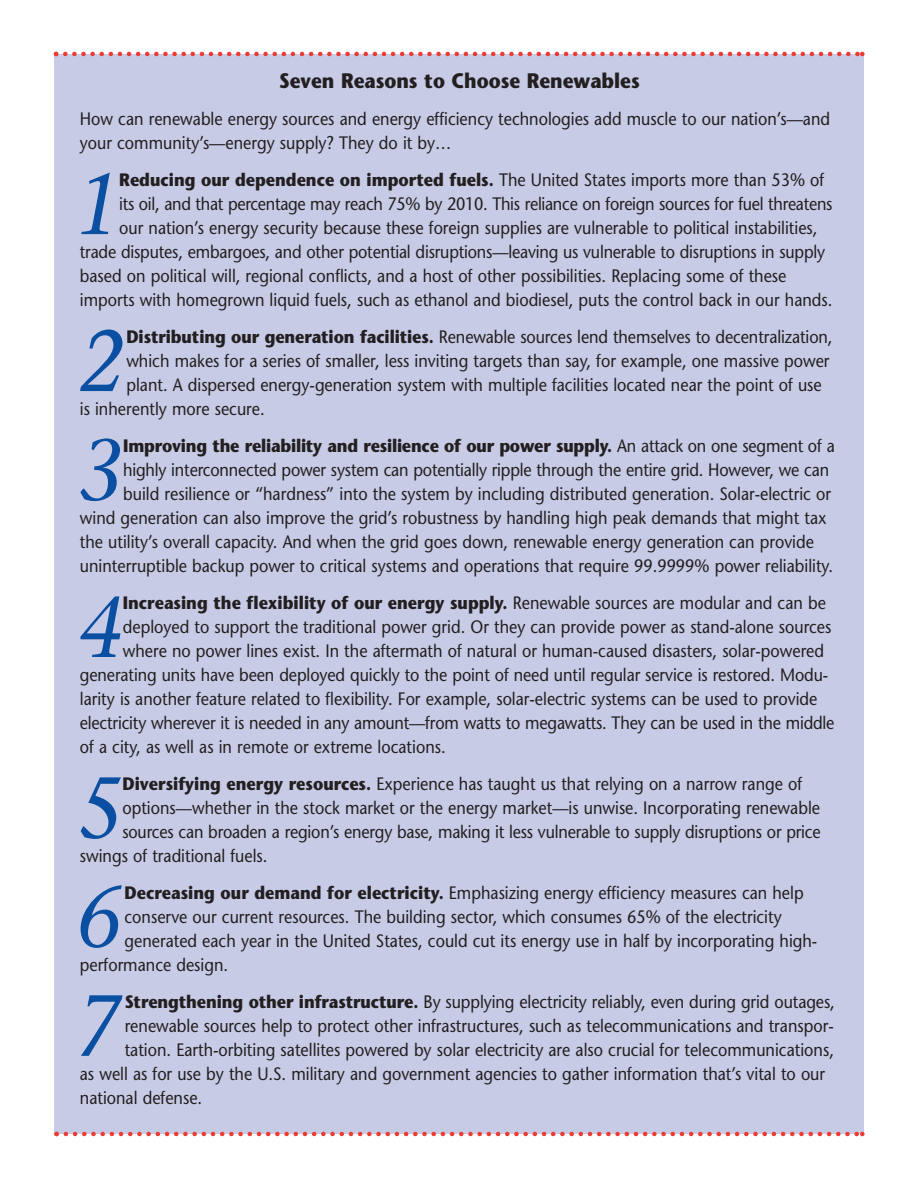
<style>
.page{position:relative;width:918px;height:1188px;background:#fff}
.page>*{position:absolute;margin:0;border:0;box-sizing:border-box;transform-origin:0 0}
.t1{font:italic 86.55px "Stone Serif";color:#0a4fa2;scale:.9 1}
.t2{font:700 21px "Stone Sans";color:#231f20;scale:.9 1}
.t3{font:18px/24px "Stone Sans";color:#231f20;scale:.9 1}
.t4{font:700 18px "Stone Sans";color:#231f20;scale:.9 1}
.s1{font-weight:400}
.s2{font-weight:700}
</style>
<div class="page">
<div style="left:54px;top:54px;width:810px;height:1080px;background:#c7cbe6"></div>
<svg style="left:54px;top:52px;width:811px;height:4px"></svg>
<svg style="left:54px;top:1132px;width:811px;height:4px"></svg>
<p class="t2" style="left:279px;top:73px;width:402px">Seven Reasons to Choose Renewables</p>
<p class="t3" style="left:80px;top:109px;width:835px">How can renewable energy sources and energy efficiency technologies add muscle to our nation’s—and your community’s—energy supply? They do it by…</p>
<h1 class="t1" style="left:75px;top:170px;width:51px">1</h1>
<p class="t4" style="left:119px;top:173px;width:785px">Reducing our dependence on imported fuels. <span class="s1">The United States imports more than 53% of</span></p>
<p class="t3" style="left:119px;top:194px;width:794px">its oil, and that percentage may reach 75% by 2010. This reliance on foreign sources for fuel threatens</p>
<p class="t3" style="left:119px;top:218px;width:777px">our nation’s energy security because these foreign supplies are vulnerable to political instabilities,</p>
<p class="t3" style="left:80px;top:242px;width:830px">trade disputes, embargoes, and other potential disruptions—leaving us vulnerable to disruptions in supply</p>
<p class="t3" style="left:80px;top:266px;width:787px">based on political will, regional conflicts, and a host of other possibilities. Replacing some of these</p>
<p class="t3" style="left:80px;top:290px;width:838px">imports with homegrown liquid fuels, such as ethanol and biodiesel, puts the control back in our hands.</p>
<h1 class="t1" style="left:79px;top:327px;width:51px">2</h1>
<p class="t3" style="left:126px;top:327px;width:786px"><span class="s2">Distributing our generation facilities.</span> Renewable sources lend themselves to decentralization,</p>
<p class="t3" style="left:126px;top:351px;width:783px">which makes for a series of smaller, less inviting targets than say, for example, one massive power</p>
<p class="t3" style="left:126px;top:375px;width:774px">plant. A dispersed energy-generation system with multiple facilities located near the point of use</p>
<p class="t3" style="left:80px;top:399px;width:207px">is inherently more secure.</p>
<h1 class="t1" style="left:79px;top:436px;width:51px">3</h1>
<p class="t4" style="left:123px;top:439px;width:792px">Improving the reliability and resilience of our power supply. <span class="s1">An attack on one segment of a</span></p>
<p class="t3" style="left:123px;top:460px;width:786px">highly interconnected power system can potentially ripple through the entire grid. However, we can</p>
<p class="t3" style="left:123px;top:484px;width:788px">build resilience or “hardness” into the system by including distributed generation. Solar-electric or</p>
<p class="t3" style="left:80px;top:508px;width:831px">wind generation can also improve the grid’s robustness by handling high peak demands that might tax</p>
<p class="t3" style="left:80px;top:532px;width:817px">the utility’s overall capacity. And when the grid goes down, renewable energy generation can provide</p>
<p class="t3" style="left:80px;top:556px;width:838px">uninterruptible backup power to critical systems and operations that require 99.9999% power reliability.</p>
<h1 class="t1" style="left:78px;top:593px;width:51px">4</h1>
<p class="t4" style="left:123px;top:596px;width:783px">Increasing the flexibility of our energy supply. <span class="s1">Renewable sources are modular and can be</span></p>
<p class="t3" style="left:123px;top:617px;width:789px">deployed to support the traditional power grid. Or they can provide power as stand-alone sources</p>
<p class="t3" style="left:123px;top:641px;width:781px">where no power lines exist. In the aftermath of natural or human-caused disasters, solar-powered</p>
<p class="t3" style="left:80px;top:665px;width:833px">generating units have been deployed quickly to the point of need until regular service is restored. Modu-</p>
<p class="t3" style="left:80px;top:689px;width:821px">larity is another feature related to flexibility. For example, solar-electric systems can be used to provide</p>
<p class="t3" style="left:80px;top:713px;width:840px">electricity wherever it is needed in any amount—from watts to megawatts. They can be used in the middle</p>
<p class="t3" style="left:80px;top:737px;width:408px">of a city, as well as in remote or extreme locations.</p>
<h1 class="t1" style="left:78px;top:774px;width:51px">5</h1>
<p class="t3" style="left:122px;top:774px;width:757px"><span class="s2">Diversifying energy resources.</span> Experience has taught us that relying on a narrow range of</p>
<p class="t3" style="left:122px;top:798px;width:777px">options—whether in the stock market or the energy market—is unwise. Incorporating renewable</p>
<p class="t3" style="left:122px;top:822px;width:777px">sources can broaden a region’s energy base, making it less vulnerable to supply disruptions or price</p>
<p class="t3" style="left:80px;top:846px;width:210px">swings of traditional fuels.</p>
<h1 class="t1" style="left:77px;top:883px;width:51px">6</h1>
<p class="t3" style="left:125px;top:883px;width:756px"><span class="s2">Decreasing our demand for electricity.</span> Emphasizing energy efficiency measures can help</p>
<p class="t3" style="left:125px;top:907px;width:732px">conserve our current resources. The building sector, which consumes 65% of the electricity</p>
<p class="t3" style="left:125px;top:931px;width:771px">generated each year in the United States, could cut its energy use in half by incorporating high-</p>
<p class="t3" style="left:80px;top:955px;width:166px">performance design.</p>
<h1 class="t1" style="left:77px;top:992px;width:51px">7</h1>
<p class="t3" style="left:125px;top:991px;width:791px"><span class="s2">Strengthening other infrastructure.</span> By supplying electricity reliably, even during grid outages,</p>
<p class="t3" style="left:125px;top:1015px;width:789px">renewable sources help to protect other infrastructures, such as telecommunications and transpor-</p>
<p class="t3" style="left:125px;top:1039px;width:790px">tation. Earth-orbiting satellites powered by solar electricity are also crucial for telecommunications,</p>
<p class="t3" style="left:80px;top:1063px;width:830px">as well as for use by the U.S. military and government agencies to gather information that’s vital to our</p>
<p class="t3" style="left:80px;top:1087px;width:137px">national defense.</p>
</div>
